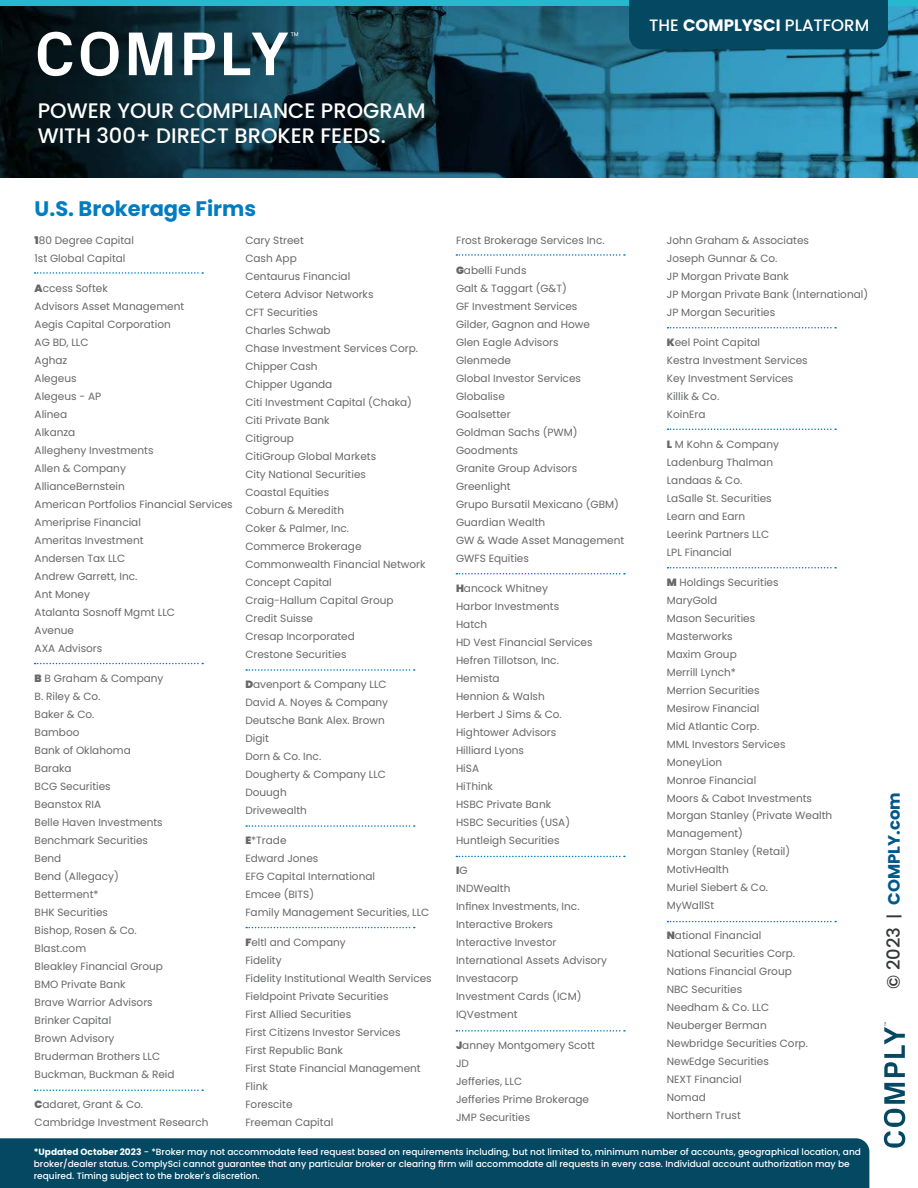
<style>
.page{position:relative;width:918px;height:1188px;background:#fff}
.page>*{position:absolute;margin:0;border:0;box-sizing:border-box;transform-origin:0 0}
.t1{font:500 21px/25.2px "Poppins";color:#fff}
.t2{font:700 21px "Poppins";color:#007dc1}
.t3{font:500 16.5px "Poppins";color:#fff}
.t4{font:700 16.5px "Poppins";color:#00588a}
.t5{font:10.5px/18px "Poppins";color:#666767}
.t6{font:500 9px/12px "Poppins";color:#fff}
.s1{font-weight:700}
.s2{font-weight:900}
.s3{font-weight:500;font-size:18px;color:#35383a}
.s4{font-weight:500;color:#35383a}
</style>
<div class="page">
<img style="left:0;top:5px;width:918px;height:173px">
<svg style="left:884px;top:1022px;width:21px;height:126px"></svg>
<div style="left:0;top:0;width:918px;height:5px;background:#25b9ce"></div>
<svg style="left:38px;top:32px;width:260px;height:44px"></svg>
<svg style="left:35px;top:663px;width:168px;height:1px"></svg>
<svg style="left:35px;top:1089px;width:168px;height:2px"></svg>
<svg style="left:246px;top:669px;width:169px;height:2px"></svg>
<svg style="left:246px;top:825px;width:169px;height:2px"></svg>
<svg style="left:246px;top:927px;width:169px;height:1px"></svg>
<svg style="left:456px;top:254px;width:169px;height:2px"></svg>
<svg style="left:456px;top:573px;width:169px;height:1px"></svg>
<svg style="left:456px;top:856px;width:169px;height:1px"></svg>
<div style="left:0;top:1138px;width:869px;height:50px;background:#044862"></div>
<svg style="left:456px;top:1030px;width:169px;height:2px"></svg>
<svg style="left:668px;top:327px;width:168px;height:1px"></svg>
<svg style="left:668px;top:429px;width:168px;height:1px"></svg>
<svg style="left:668px;top:921px;width:168px;height:1px"></svg>
<svg style="left:668px;top:567px;width:168px;height:1px"></svg>
<svg style="left:35px;top:272px;width:168px;height:2px"></svg>
<div style="left:629px;top:0;width:259px;height:49px;background:#044862"></div>
<h2 class="t3" style="left:649px;top:15px;width:222px">THE <span class="s1">COMPLYSCI</span> PLATFORM</h2>
<h1 class="t1" style="left:38px;top:98px;width:390px">POWER YOUR COMPLIANCE PROGRAM<br>WITH 300+ DIRECT BROKER FEEDS.</h1>
<h1 class="t2" style="left:35px;top:197px;width:223px">U.S. Brokerage Firms</h1>
<p class="t5" style="left:35px;top:231px;width:101px"><span class="s2">1</span>80 Degree Capital<br>1st Global Capital</p>
<p class="t5" style="left:35px;top:279px;width:200px"><span class="s2">A</span>ccess Softek<br>Advisors Asset Management<br>Aegis Capital Corporation<br>AG BD, LLC<br>Aghaz<br>Alegeus<br>Alegeus - AP<br>Alinea<br>Alkanza<br>Allegheny Investments<br>Allen &amp; Company<br>AllianceBernstein<br>American Portfolios Financial Services<br>Ameriprise Financial<br>Ameritas Investment<br>Andersen Tax LLC<br>Andrew Garrett, Inc.<br>Ant Money<br>Atalanta Sosnoff Mgmt LLC<br>Avenue<br>AXA Advisors</p>
<p class="t5" style="left:35px;top:669px;width:141px"><span class="s2">B</span> B Graham &amp; Company<br>B. Riley &amp; Co.<br>Baker &amp; Co.<br>Bamboo<br>Bank of Oklahoma<br>Baraka<br>BCG Securities<br>Beanstox RIA<br>Belle Haven Investments<br>Benchmark Securities<br>Bend<br>Bend (Allegacy)<br>Betterment*<br>BHK Securities<br>Bishop, Rosen &amp; Co.<br>Blast.com<br>Bleakley Financial Group<br>BMO Private Bank<br>Brave Warrior Advisors<br>Brinker Capital<br>Brown Advisory<br>Bruderman Brothers LLC<br>Buckman, Buckman &amp; Reid</p>
<p class="t5" style="left:35px;top:1095px;width:175px"><span class="s2">C</span>adaret, Grant &amp; Co.<br>Cambridge Investment Research</p>
<p class="t5" style="left:245px;top:231px;width:182px">Cary Street<br>Cash App<br>Centaurus Financial<br>Cetera Advisor Networks<br>CFT Securities<br>Charles Schwab<br>Chase Investment Services Corp.<br>Chipper Cash<br>Chipper Uganda<br>Citi Investment Capital (Chaka)<br>Citi Private Bank<br>Citigroup<br>CitiGroup Global Markets<br>City National Securities<br>Coastal Equities<br>Coburn &amp; Meredith<br>Coker &amp; Palmer, Inc.<br>Commerce Brokerage<br>Commonwealth Financial Network<br>Concept Capital<br>Craig-Hallum Capital Group<br>Credit Suisse<br>Cresap Incorporated<br>Crestone Securities</p>
<p class="t5" style="left:245px;top:675px;width:144px"><span class="s2">D</span>avenport &amp; Company LLC<br>David A. Noyes &amp; Company<br>Deutsche Bank Alex. Brown<br>Digit<br>Dorn &amp; Co. Inc.<br>Dougherty &amp; Company LLC<br>Douugh<br>Drivewealth</p>
<p class="t5" style="left:245px;top:831px;width:186px"><span class="s2">E</span>*Trade<br>Edward Jones<br>EFG Capital International<br>Emcee (BITS)<br>Family Management Securities, LLC</p>
<p class="t5" style="left:245px;top:933px;width:188px"><span class="s2">F</span>eltl and Company<br>Fidelity<br>Fidelity Institutional Wealth Services<br>Fieldpoint Private Securities<br>First Allied Securities<br>First Citizens Investor Services<br>First Republic Bank<br>First State Financial Management<br>Flink<br>Forescite<br>Freeman Capital</p>
<p class="t5" style="left:456px;top:231px;width:150px">Frost Brokerage Services Inc.</p>
<p class="t5" style="left:456px;top:261px;width:170px"><span class="s2">G</span>abelli Funds<br>Galt &amp; Taggart (G&amp;T)<br>GF Investment Services<br>Gilder, Gagnon and Howe<br>Glen Eagle Advisors<br>Glenmede<br>Global Investor Services<br>Globalise<br>Goalsetter<br>Goldman Sachs (PWM)<br>Goodments<br>Granite Group Advisors<br>Greenlight<br>Grupo Bursatil Mexicano (GBM)<br>Guardian Wealth<br>GW &amp; Wade Asset Management<br>GWFS Equities</p>
<p class="t5" style="left:456px;top:579px;width:138px"><span class="s2">H</span>ancock Whitney<br>Harbor Investments<br>Hatch<br>HD Vest Financial Services<br>Hefren Tillotson, Inc.<br>Hemista<br>Hennion &amp; Walsh<br>Herbert J Sims &amp; Co.<br>Hightower Advisors<br>Hilliard Lyons<br>HiSA<br>HiThink<br>HSBC Private Bank<br>HSBC Securities (USA)<br>Huntleigh Securities</p>
<p class="t5" style="left:456px;top:861px;width:153px"><span class="s2">I</span>G<br>INDWealth<br>Infinex Investments, Inc.<br>Interactive Brokers<br>Interactive Investor<br>International Assets Advisory<br>Investacorp<br>Investment Cards (ICM)<br>IQVestment</p>
<p class="t5" style="left:456px;top:1036px;width:140px"><span class="s2">J</span>anney Montgomery Scott<br>JD<br>Jefferies, LLC<br>Jefferies Prime Brokerage<br>JMP Securities</p>
<p class="t5" style="left:667px;top:231px;width:203px">John Graham &amp; Associates<br>Joseph Gunnar &amp; Co.<br>JP Morgan Private Bank<br>JP Morgan Private Bank (International)<br>JP Morgan Securities</p>
<p class="t5" style="left:667px;top:333px;width:143px"><span class="s2">K</span>eel Point Capital<br>Kestra Investment Services<br>Key Investment Services<br>Killik &amp; Co.<br>KoinEra</p>
<p class="t5" style="left:667px;top:435px;width:114px"><span class="s2">L</span> M Kohn &amp; Company<br>Ladenburg Thalman<br>Landaas &amp; Co.<br>LaSalle St. Securities<br>Learn and Earn<br>Leerink Partners LLC<br>LPL Financial</p>
<p class="t5" style="left:667px;top:573px;width:167px"><span class="s2">M</span> Holdings Securities<br>MaryGold<br>Mason Securities<br>Masterworks<br>Maxim Group<br>Merrill Lynch*<br>Merrion Securities<br>Mesirow Financial<br>Mid Atlantic Corp.<br>MML Investors Services<br>MoneyLion<br>Monroe Financial<br>Moors &amp; Cabot Investments<br>Morgan Stanley (Private Wealth<br>Management)<br>Morgan Stanley (Retail)<br>MotivHealth<br>Muriel Siebert &amp; Co.<br>MyWallSt</p>
<p class="t5" style="left:667px;top:927px;width:143px"><span class="s2">N</span>ational Financial<br>National Securities Corp.<br>Nations Financial Group<br>NBC Securities<br>Needham &amp; Co. LLC<br>Neuberger Berman<br>Newbridge Securities Corp.<br>NewEdge Securities<br>NEXT Financial<br>Nomad<br>Northern Trust</p>
<p class="t6" style="left:34px;top:1146px;width:829px"><span class="s1">*Updated October 2023</span> - *Broker may not accommodate feed request based on requirements including, but not limited to, minimum number of accounts, geographical location, and broker/dealer status. ComplySci cannot guarantee that any particular broker or clearing firm will accommodate all requests in every case. Individual account authorization may be required. Timing subject to the broker's discretion.</p>
<h2 class="t4" style="left:884px;top:989px;width:198px;rotate:-90deg"><span class="s3">© 2023</span> <span class="s4">|</span> COMPLY.com</h2>
</div>
